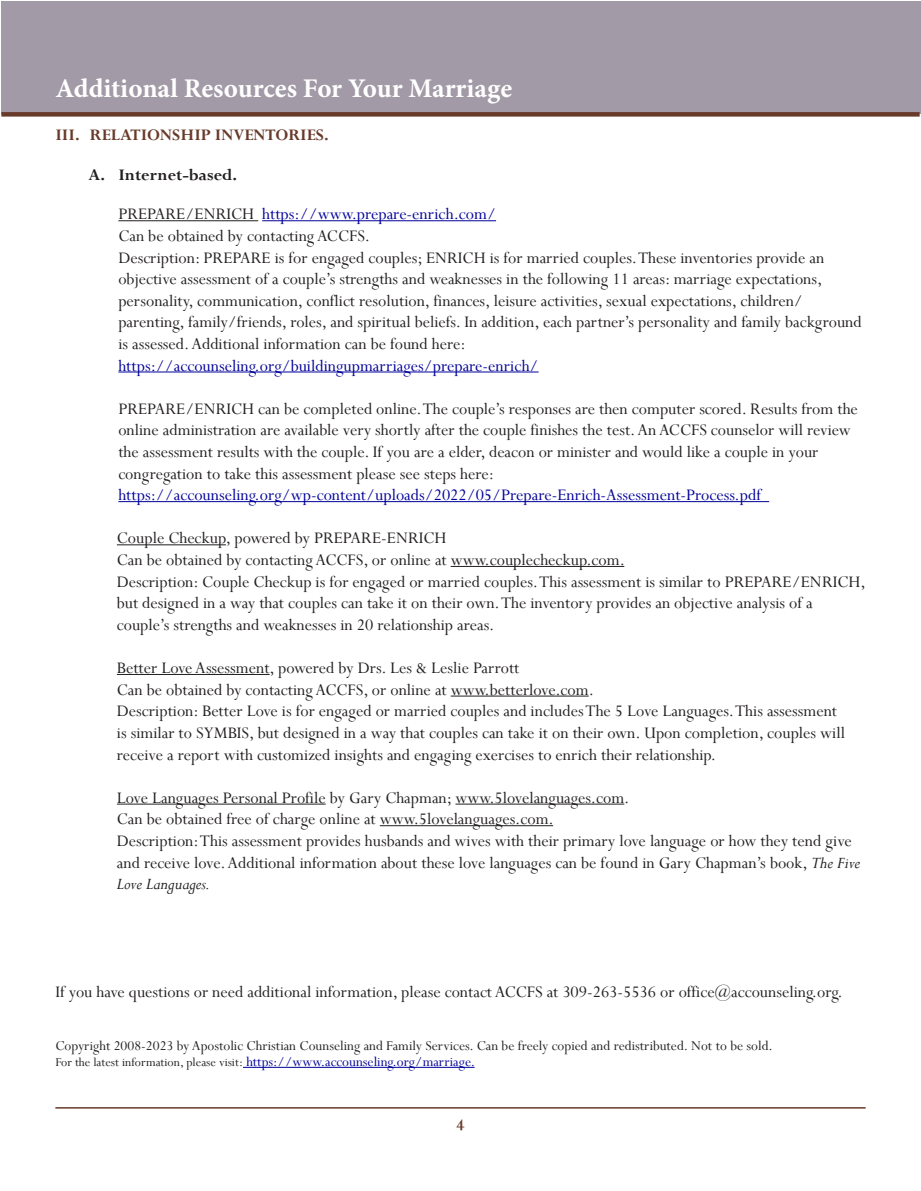
<style>
.page{position:relative;width:921px;height:1191px;background:#fff}
.page>*{position:absolute;margin:0;border:0;box-sizing:border-box;transform-origin:0 0}
.t1{font:700 27px "Minion Pro";color:#fff}
.Endnote_Text{font:18px/21.6px "Perpetua";color:#231f20}
.Endnote_Text-2{font:18px "Perpetua";color:#009}
.Headers__I__II__III{font:700 18px "Perpetua";color:#683a2a}
.Sub_Headers__A__B__C{font:700 18px "Perpetua";color:#231f20}
.Endnote_Text-3{font:15px "Perpetua";color:#231f20}
.Endnote_Text-4{font:15px "Perpetua";color:#009}
.s1{color:#231f20}
.s2{font-style:italic}
.s3{font-size:13.5px;color:#231f20}
</style>
<div class="page">
<div style="left:1px;top:1px;width:919px;height:113px;background:#a29aa7"></div>
<hr style="left:55px;top:1107px;width:810px;height:1px;background:#683a2a">
<div style="left:1px;top:112px;width:918px;height:5px;background:#683a2a"></div>
<hr style="left:118px;top:220px;width:140px;height:1px;background:#231f20">
<hr style="left:262px;top:220px;width:234px;height:1px;background:#009">
<hr style="left:118px;top:371px;width:420px;height:1px;background:#009">
<hr style="left:118px;top:501px;width:651px;height:1px;background:#009">
<hr style="left:117px;top:544px;width:109px;height:1px;background:#231f20">
<hr style="left:451px;top:566px;width:173px;height:1px;background:#231f20">
<hr style="left:117px;top:674px;width:153px;height:1px;background:#231f20">
<hr style="left:451px;top:695px;width:138px;height:1px;background:#231f20">
<hr style="left:117px;top:803px;width:209px;height:1px;background:#231f20">
<hr style="left:455px;top:803px;width:169px;height:1px;background:#231f20">
<hr style="left:380px;top:825px;width:173px;height:1px;background:#231f20">
<hr style="left:243px;top:1067px;width:231px;height:1px;background:#009">
<h1 class="t1" style="left:55px;top:69px;width:458px">Additional Resources For Your Marriage</h1>
<p class="Headers__I__II__III" style="left:55px;top:124px;width:275px">III. RELATIONSHIP INVENTORIES.</p>
<p class="Sub_Headers__A__B__C" style="left:88px;top:163px;width:150px">A. Internet-based.</p>
<p class="Endnote_Text-2" style="left:118px;top:203px;width:379px"><span class="s1">PREPARE/ENRICH</span> https://www.prepare-enrich.com/</p>
<p class="Endnote_Text" style="left:118px;top:225px;width:253px">Can be obtained by contacting ACCFS.</p>
<p class="Endnote_Text" style="left:118px;top:246px;width:745px">Description: PREPARE is for engaged couples; ENRICH is for married couples. These inventories provide an objective assessment of a couple’s strengths and weaknesses in the following 11 areas: marriage expectations, personality, communication, conflict resolution, finances, leisure activities, sexual expectations, children/ parenting, family/friends, roles, and spiritual beliefs. In addition, each partner’s personality and family background is assessed. Additional information can be found here:</p>
<p class="Endnote_Text-2" style="left:118px;top:354px;width:422px">https://accounseling.org/buildingupmarriages/prepare-enrich/</p>
<p class="Endnote_Text" style="left:118px;top:397px;width:741px">PREPARE/ENRICH can be completed online. The couple’s responses are then computer scored. Results from the online administration are available very shortly after the couple finishes the test. An ACCFS counselor will review the assessment results with the couple. If you are a elder, deacon or minister and would like a couple in your congregation to take this assessment please see steps here:</p>
<p class="Endnote_Text-2" style="left:118px;top:484px;width:644px">https://accounseling.org/wp-content/uploads/2022/05/Prepare-Enrich-Assessment-Process.pdf</p>
<p class="Endnote_Text" style="left:117px;top:527px;width:331px">Couple Checkup, powered by PREPARE-ENRICH</p>
<p class="Endnote_Text" style="left:117px;top:549px;width:509px">Can be obtained by contacting ACCFS, or online at www.couplecheckup.com.</p>
<p class="Endnote_Text" style="left:117px;top:570px;width:750px">Description: Couple Checkup is for engaged or married couples. This assessment is similar to PREPARE/ENRICH, but designed in a way that couples can take it on their own. The inventory provides an objective analysis of a couple’s strengths and weaknesses in 20 relationship areas.</p>
<p class="Endnote_Text" style="left:117px;top:657px;width:404px">Better Love Assessment, powered by Drs. Les &amp; Leslie Parrott</p>
<p class="Endnote_Text" style="left:117px;top:678px;width:478px">Can be obtained by contacting ACCFS, or online at www.betterlove.com.</p>
<p class="Endnote_Text" style="left:117px;top:700px;width:729px">Description: Better Love is for engaged or married couples and includes The 5 Love Languages. This assessment is similar to SYMBIS, but designed in a way that couples can take it on their own. Upon completion, couples will receive a report with customized insights and engaging exercises to enrich their relationship.</p>
<p class="Endnote_Text" style="left:117px;top:786px;width:514px">Love Languages Personal Profile by Gary Chapman; www.5lovelanguages.com.</p>
<p class="Endnote_Text" style="left:117px;top:808px;width:438px">Can be obtained free of charge online at www.5lovelanguages.com.</p>
<p class="Endnote_Text" style="left:117px;top:829px;width:745px">Description: This assessment provides husbands and wives with their primary love language or how they tend give and receive love. Additional information about these love languages can be found in Gary Chapman’s book, <span class="s2">The Five<br>Love Languages.</span></p>
<p class="Endnote_Text" style="left:55px;top:981px;width:789px">If you have questions or need additional information, please contact ACCFS at 309-263-5536 or office@accounseling.org.</p>
<p class="Endnote_Text-3" style="left:55px;top:1036px;width:719px">Copyright 2008-2023 by Apostolic Christian Counseling and Family Services. Can be freely copied and redistributed. Not to be sold.</p>
<p class="Endnote_Text-4" style="left:55px;top:1052px;width:421px"><span class="s3">For the latest information, please visit:</span> https://www.accounseling.org/marriage.</p>
<p class="Headers__I__II__III" style="left:456px;top:1113px;width:10px">4</p>
</div>
